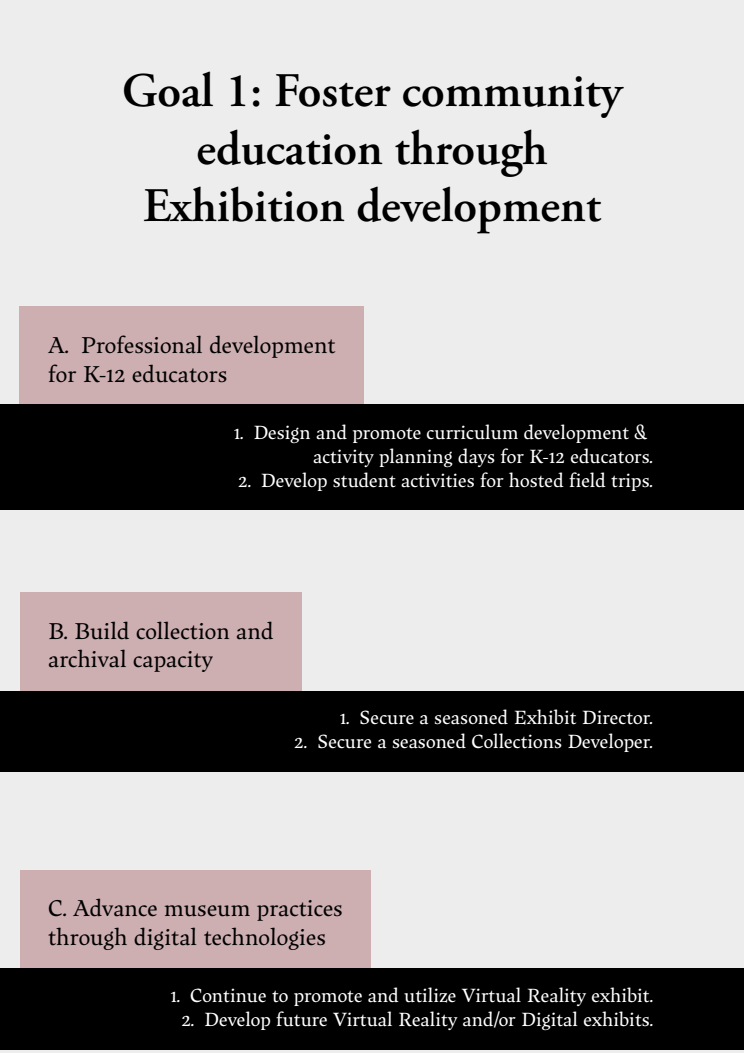
<style>
.page{position:relative;width:744px;height:1053px;background:#fff}
.page>*{position:absolute;margin:0;border:0;box-sizing:border-box;transform-origin:0 0}
.t1{font:600 48.08px/57.7px "Adobe Garamond Pro";color:#000;text-align:center}
.t2{font:24px/28.8px "Maecenas";color:#000}
.t3{font:20px/24px "Maecenas";color:#fff;text-align:right}
</style>
<div class="page">
<div style="left:0;top:0;width:744px;height:1052px;background:#ededed"></div>
<div style="left:19px;top:306px;width:345px;height:109px;background:#cdaeb1"></div>
<div style="left:0;top:404px;width:744px;height:106px;background:#000"></div>
<div style="left:20px;top:592px;width:282px;height:109px;background:#cdaeb1"></div>
<div style="left:20px;top:869px;width:351px;height:109px;background:#cdaeb1"></div>
<div style="left:0;top:690px;width:744px;height:81px;background:#000"></div>
<div style="left:0;top:967px;width:744px;height:82px;background:#000"></div>
<h1 class="t1" style="left:122px;top:62px;width:502px">Goal 1: Foster community education through<br>Exhibition development</h1>
<p class="t2" style="left:48px;top:329px;width:289px">A. Professional development for K-12 educators</p>
<p class="t3" style="left:234px;top:419px;width:421px">1. Design and promote curriculum development &amp; activity planning days for K-12 educators.</p>
<p class="t3" style="left:238px;top:467px;width:417px">2. Develop student activities for hosted field trips.</p>
<p class="t2" style="left:48px;top:615px;width:227px">B. Build collection and archival capacity</p>
<p class="t3" style="left:340px;top:704px;width:315px">1. Secure a seasoned Exhibit Director.</p>
<p class="t3" style="left:294px;top:728px;width:360px">2. Secure a seasoned Collections Developer.</p>
<p class="t2" style="left:48px;top:892px;width:296px">C. Advance museum practices through digital technologies</p>
<p class="t3" style="left:171px;top:982px;width:484px">1. Continue to promote and utilize Virtual Reality exhibit.</p>
<p class="t3" style="left:181px;top:1006px;width:473px">2. Develop future Virtual Reality and/or Digital exhibits.</p>
</div>
